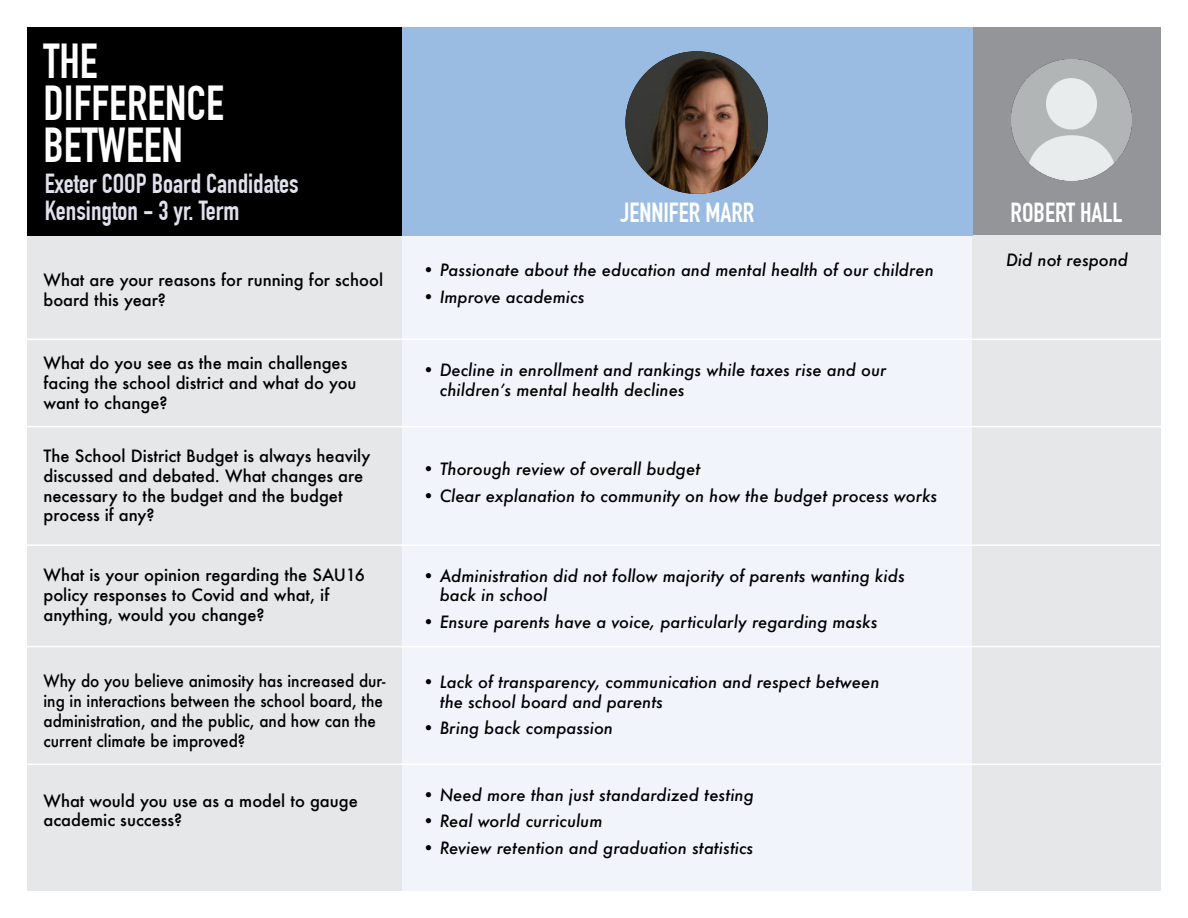
<style>
.page{position:relative;width:1188px;height:918px;background:#fff}
.page>*{position:absolute;margin:0;border:0;box-sizing:border-box;transform-origin:0 0}
.t1{font:700 48px/42px "DIN Condensed";color:#fff}
.t2{font:700 27px/27px "DIN Condensed";color:#e1e0ed}
.t3{font:700 27px "DIN Condensed";color:#fff}
.t4{font:italic 500 16.5px/19.8px "Futura";color:#000}
.t5{font:500 16.5px/19.8px "Futura";color:#000}
.t6{font:500 16.5px/19.8px "Futura";color:#000;scale:.93 1}
</style>
<div class="page">
<div style="left:402px;top:235px;width:571px;height:656px;background:#f1f5fb"></div>
<div style="left:972px;top:27px;width:189px;height:208px;background:#939598"></div>
<div style="left:973px;top:235px;width:188px;height:656px;background:#e6e7e8"></div>
<div style="left:402px;top:27px;width:571px;height:208px;background:#9abce3"></div>
<img style="left:1012px;top:60px;width:120px;height:121px">
<img style="left:625px;top:51px;width:143px;height:143px;border-radius:71px">
<div style="left:27px;top:235px;width:375px;height:656px;background:#e6e7e8"></div>
<div style="left:27px;top:27px;width:375px;height:208px;background:#000"></div>
<hr style="left:27px;top:339px;width:1134px;height:1px;background:#fff">
<hr style="left:27px;top:426px;width:1134px;height:1px;background:#fff">
<hr style="left:26px;top:544px;width:1134px;height:2px;background:#fff">
<hr style="left:26px;top:646px;width:1134px;height:1px;background:#fff">
<hr style="left:27px;top:764px;width:1134px;height:1px;background:#fff">
<h1 class="t1" style="left:44px;top:41px;width:162px">THE<br>DIFFERENCE<br>BETWEEN</h1>
<h2 class="t2" style="left:45px;top:170px;width:255px">EXETER COOP BOARD CANDIDATES<br>KENSINGTON - 3 YR. TERM</h2>
<p class="t5" style="left:44px;top:270px;width:341px">What are your reasons for running for school board this year?</p>
<p class="t5" style="left:44px;top:353px;width:315px">What do you see as the main challenges facing the school district and what do you want to change?</p>
<p class="t5" style="left:44px;top:446px;width:328px">The School District Budget is always heavily discussed and debated. What changes are necessary to the budget and the budget process if any?</p>
<p class="t5" style="left:44px;top:565px;width:323px">What is your opinion regarding the SAU16 policy responses to Covid and what, if anything, would you change?</p>
<p class="t6" style="left:44px;top:671px;width:369px">Why do you believe animosity has increased dur&shy;ing in interactions between the school board, the administration, and the public, and how can the current climate be improved?</p>
<p class="t5" style="left:44px;top:790px;width:316px">What would you use as a model to gauge academic success?</p>
<h2 class="t3" style="left:620px;top:197px;width:135px">JENNIFER MARR</h2>
<h2 class="t3" style="left:1011px;top:197px;width:113px">ROBERT HALL</h2>
<p class="t4" style="left:422px;top:260px;width:513px">• Passionate about the education and mental health of our children</p>
<p class="t4" style="left:422px;top:286px;width:164px">• Improve academics</p>
<p class="t4" style="left:440px;top:360px;width:448px;text-indent:-18px">• Decline in enrollment and rankings while taxes rise and our children’s mental health declines</p>
<p class="t4" style="left:422px;top:459px;width:280px">• Thorough review of overall budget</p>
<p class="t4" style="left:422px;top:486px;width:517px">• Clear explanation to community on how the budget process works</p>
<p class="t4" style="left:440px;top:565px;width:466px;text-indent:-18px">• Administration did not follow majority of parents wanting kids back in school</p>
<p class="t4" style="left:422px;top:612px;width:457px">• Ensure parents have a voice, particularly regarding masks</p>
<p class="t4" style="left:440px;top:672px;width:441px;text-indent:-18px">• Lack of transparency, communication and respect between the school board and parents</p>
<p class="t4" style="left:422px;top:718px;width:192px">• Bring back compassion</p>
<p class="t4" style="left:422px;top:785px;width:333px">• Need more than just standardized testing</p>
<p class="t4" style="left:422px;top:811px;width:182px">• Real world curriculum</p>
<p class="t4" style="left:422px;top:838px;width:333px">• Review retention and graduation statistics</p>
<p class="t4" style="left:1006px;top:250px;width:123px">Did not respond</p>
</div>
